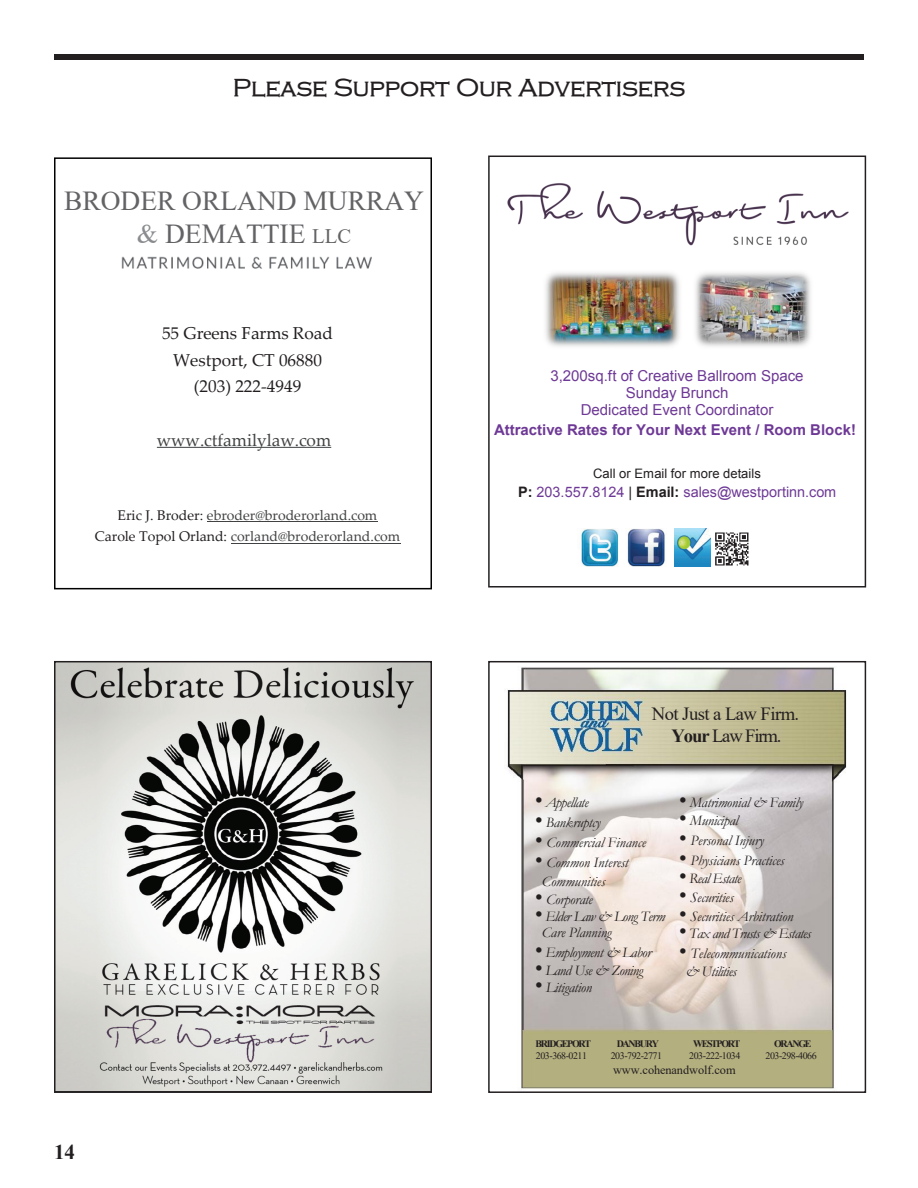
<style>
.page{position:relative;width:918px;height:1188px;background:#fff}
.page>*{position:absolute;margin:0;border:0;box-sizing:border-box;transform-origin:0 0}
.t1{font:27.45px/33px "Times New Roman";color:#636366;text-align:center}
.t2{font:25.5px "HANA Bold";color:#231f20}
.t3{font:700 21px "Times New Roman";color:#231f20}
.t4{font:18.6px/22.2px "Times New Roman";letter-spacing:-.03em;color:#231f20;text-align:center}
.t5{font:17.25px/26.5px "Palatino Linotype";color:#231f20;text-align:center}
.t6{font:17.25px "Palatino Linotype";color:#414243}
.t7{font:15px/17.2px "Arial";letter-spacing:-.005em;color:#6e3996;text-align:center}
.t8{font:700 15px "Arial";color:#6e3996}
.t9{font:italic 14.55px/18.6px "Garamond";letter-spacing:-.01em;color:#231f20}
.t10{font:italic 14.55px "Garamond";letter-spacing:-.04em;color:#231f20}
.t11{font:italic 14.55px "Garamond";letter-spacing:-.03em;color:#231f20}
.t12{font:italic 14.55px "Garamond";letter-spacing:-.035em;color:#231f20}
.t13{font:14.4px "Arial";color:#6e3996}
.t14{font:14.1px/21.6px "Palatino Linotype";color:#414243;text-align:center}
.t15{font:13.05px "Arial";color:#231f20}
.t16{font:12.3px "Times New Roman";letter-spacing:-.005em;color:#231f20}
.t17{font:9.9px "Times New Roman";letter-spacing:-.05em;color:#231f20}
.t18{font:700 9.9px "Times New Roman";letter-spacing:-.13em;color:#231f20}
.s1{color:#8a8c8f}
.s2{font-size:20.55px}
.s3{color:#231f20}
.s4{font-weight:700;color:#231f20}
.s5{font-weight:700}
.s6{font-family:"Times New Roman";font-style:normal;font-size:21.45px}
</style>
<div class="page">
<div style="left:54px;top:54px;width:810px;height:6px;background:#231f20"></div>
<hr style="left:157px;top:447px;width:174px;height:1px;background:#414243">
<hr style="left:207px;top:521px;width:171px;height:1px;background:#414243">
<hr style="left:231px;top:543px;width:169px;height:1px;background:#414243">
<img style="left:121px;top:256px;width:251px;height:13px">
<div style="left:54px;top:157px;width:378px;height:432px;border:2px solid #000"></div>
<img style="left:57px;top:664px;width:372px;height:426px">
<div style="left:54px;top:661px;width:378px;height:432px;border:2px solid #231f20"></div>
<img style="left:507px;top:183px;width:342px;height:63px">
<img style="left:545px;top:272px;width:135px;height:75px">
<img style="left:581px;top:528px;width:86px;height:39px">
<img style="left:710px;top:532px;width:39px;height:35px">
<img style="left:674px;top:528px;width:36px;height:38px">
<img style="left:695px;top:272px;width:116px;height:75px">
<div style="left:488px;top:156px;width:378px;height:432px;border:2px solid #231f20"></div>
<img style="left:507px;top:667px;width:340px;height:422px">
<div style="left:488px;top:661px;width:378px;height:432px;border:2px solid #231f20"></div>
<h2 class="t2" style="left:233px;top:71px;width:454px">Please Support Our Advertisers</h2>
<h1 class="t1" style="left:64px;top:183px;width:361px">BRODER ORLAND MURRAY <span class="s1">&amp;</span> DEMATTIE <span class="s2">LLC</span></h1>
<p class="t5" style="left:162px;top:319px;width:172px">55 Greens Farms Road<br>Westport, CT 06880 (203) 222-4949</p>
<p class="t6" style="left:157px;top:427px;width:176px">www.ctfamilylaw.com</p>
<p class="t14" style="left:95px;top:504px;width:307px"><span class="s3">Eric J. Broder:</span> ebroder@broderorland.com<br><span class="s3">Carole Topol Orland:</span> corland@broderorland.com</p>
<h3 class="t3" style="left:54px;top:1137px;width:22px">14</h3>
<p class="t7" style="left:550px;top:367px;width:255px">3,200sq.ft of Creative Ballroom Space<br>Sunday Brunch<br>Dedicated Event Coordinator</p>
<p class="t8" style="left:494px;top:420px;width:363px">Attractive Rates for Your Next Event / Room Block!</p>
<p class="t15" style="left:593px;top:465px;width:169px">Call or Email for more details</p>
<p class="t13" style="left:518px;top:482px;width:320px"><span class="s4">P:</span> 203.557.8124 <span class="s3">|</span> <span class="s4">Email:</span> sales@westportinn.com</p>
<p class="t4" style="left:652px;top:702px;width:149px">Not Just a Law Firm.<br><span class="s5">Your</span> Law Firm.</p>
<p class="t12" style="left:535px;top:792px;width:55px"><span class="s6">•</span> Appellate</p>
<p class="t9" style="left:535px;top:813px;width:67px"><span class="s6">•</span> Bankruptcy</p>
<p class="t9" style="left:535px;top:833px;width:112px"><span class="s6">•</span> Commercial Finance</p>
<p class="t9" style="left:542px;top:853px;width:88px;text-indent:-7px"><span class="s6">•</span> Common Interest<br>Communities</p>
<p class="t9" style="left:535px;top:889px;width:59px"><span class="s6">•</span> Corporate</p>
<p class="t9" style="left:542px;top:908px;width:125px;line-height:16.2px;text-indent:-7px"><span class="s6">•</span> Elder Law &amp; Long Term<br>Care Planning</p>
<p class="t11" style="left:535px;top:942px;width:118px"><span class="s6">•</span> Employment &amp; Labor</p>
<p class="t11" style="left:535px;top:960px;width:109px"><span class="s6">•</span> Land Use &amp; Zoning</p>
<p class="t9" style="left:535px;top:978px;width:58px"><span class="s6">•</span> Litigation</p>
<p class="t9" style="left:679px;top:793px;width:126px"><span class="s6">•</span> Matrimonial &amp; Family</p>
<p class="t9" style="left:679px;top:811px;width:61px"><span class="s6">•</span> Municipal</p>
<p class="t9" style="left:679px;top:830px;width:86px"><span class="s6">•</span> Personal Injury</p>
<p class="t9" style="left:679px;top:850px;width:107px"><span class="s6">•</span> Physicians Practices</p>
<p class="t10" style="left:679px;top:868px;width:64px"><span class="s6">•</span> Real Estate</p>
<p class="t9" style="left:679px;top:888px;width:56px"><span class="s6">•</span> Securities</p>
<p class="t9" style="left:679px;top:906px;width:116px"><span class="s6">•</span> Securities Arbitration</p>
<p class="t10" style="left:679px;top:924px;width:133px"><span class="s6">•</span> Tax and Trusts &amp; Estates</p>
<p class="t9" style="left:686px;top:944px;width:102px;text-indent:-7px"><span class="s6">•</span> Telecommunications &amp; Utilities</p>
<p class="t18" style="left:535px;top:1036px;width:57px">BRIDGEPORT</p>
<p class="t18" style="left:617px;top:1036px;width:44px">DANBURY</p>
<p class="t18" style="left:693px;top:1036px;width:49px">WESTPORT</p>
<p class="t18" style="left:774px;top:1036px;width:39px">ORANGE</p>
<p class="t17" style="left:536px;top:1049px;width:53px">203-368-0211</p>
<p class="t17" style="left:611px;top:1049px;width:53px">203-792-2771</p>
<p class="t17" style="left:689px;top:1049px;width:53px">203-222-1034</p>
<p class="t17" style="left:766px;top:1049px;width:53px">203-298-4066</p>
<p class="t16" style="left:613px;top:1061px;width:124px">www.cohenandwolf.com</p>
</div>
